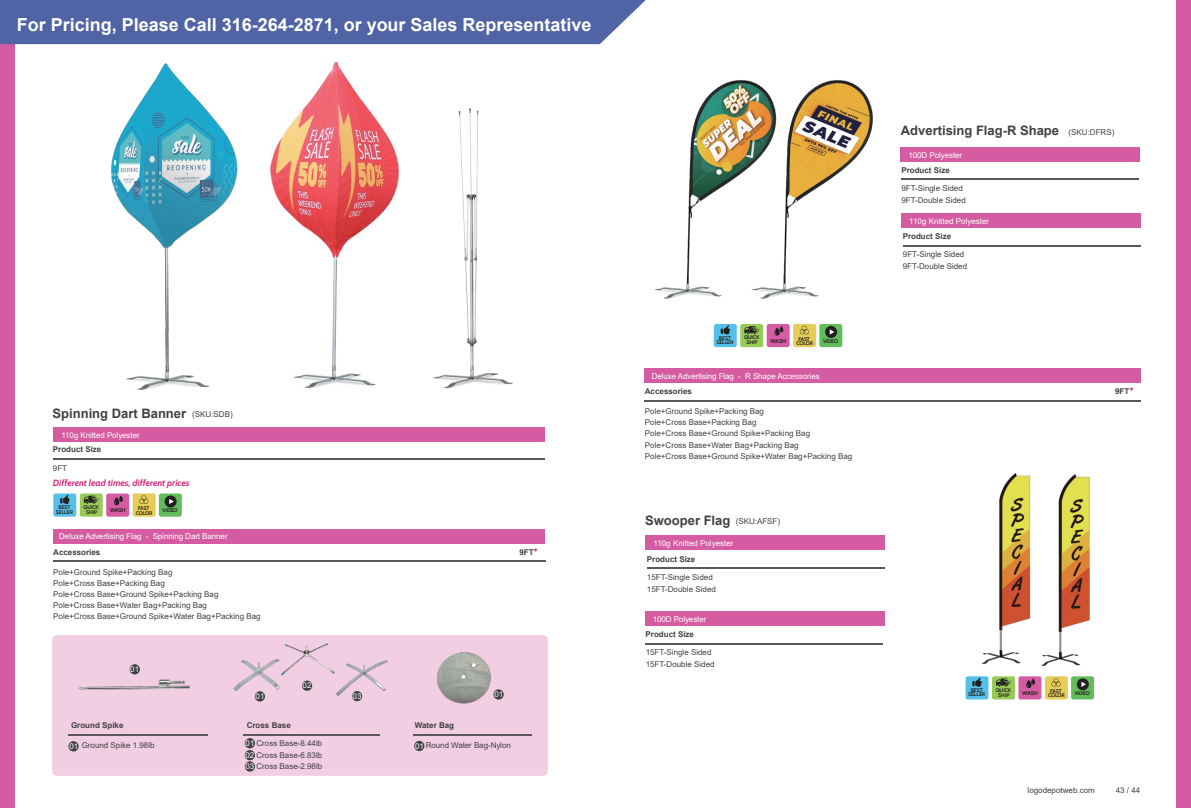
<style>
.page{position:relative;width:1191px;height:808px;background:#fff}
.page>*{position:absolute;margin:0;border:0;box-sizing:border-box;transform-origin:0 0}
.t1{font:700 18px "Arial";color:#fff}
.t2{font:700 13px "Arial";color:#414042}
.t3{font:italic 700 9px "Cabin";color:#d22576}
.t4{font:8px/11.1px "Arial";color:#414042}
.t5{font:8px "Arial";letter-spacing:-.01em;color:#fff}
.t6{font:700 8px "Arial";color:#414042}
.t7{font:8px "Arial";color:#414142}
.t8{font:700 5.6px "Cabin";letter-spacing:-.025em;color:#231f20}
.t9{font:700 5.3px/4.9px "Cabin";letter-spacing:-.025em;color:#231f20;text-align:center}
.s1{font-family:"Cabin";font-style:italic;font-size:9px;color:#d22576}
.s2{color:#fff}
.s3{font-weight:400;font-size:8px}
</style>
<div class="page">
<img style="left:1042px;top:474px;width:48px;height:192px">
<div style="left:1176px;top:0;width:15px;height:808px;background:#d55ca2"></div>
<div style="left:0;top:0;width:14px;height:808px;background:#d55ca2"></div>
<div style="left:900px;top:147px;width:240px;height:14px;background:#d55ca2"></div>
<div style="left:901px;top:214px;width:239px;height:14px;background:#d55ca2"></div>
<hr style="left:901px;top:178px;width:237px;height:2px;background:#5a5858">
<hr style="left:903px;top:245px;width:237px;height:2px;background:#5a5858">
<div style="left:52px;top:635px;width:496px;height:141px;background:#f2cee3;border-radius:5px"></div>
<hr style="left:68px;top:734px;width:140px;height:1px;background:#5a5858">
<hr style="left:243px;top:734px;width:136px;height:1px;background:#5a5858">
<hr style="left:413px;top:734px;width:118px;height:1px;background:#5a5858">
<div style="left:68px;top:741px;width:11px;height:10px;background:#414042;border-radius:50%"></div>
<div style="left:414px;top:741px;width:10px;height:10px;background:#414042;border-radius:50%"></div>
<div style="left:245px;top:738px;width:10px;height:10px;background:#414042;border-radius:50%"></div>
<div style="left:255px;top:691px;width:10px;height:10px;background:#414042;border-radius:50%"></div>
<div style="left:245px;top:750px;width:10px;height:10px;background:#414042;border-radius:50%"></div>
<div style="left:302px;top:680px;width:10px;height:11px;background:#414042;border-radius:50%"></div>
<div style="left:245px;top:761px;width:10px;height:10px;background:#414042;border-radius:50%"></div>
<div style="left:352px;top:691px;width:10px;height:10px;background:#414042;border-radius:50%"></div>
<img style="left:285px;top:643px;width:44px;height:39px">
<img style="left:329px;top:660px;width:59px;height:38px">
<img style="left:233px;top:654px;width:55px;height:41px">
<img style="left:437px;top:652px;width:67px;height:52px">
<img style="left:78px;top:664px;width:112px;height:26px">
<div style="left:644px;top:368px;width:496px;height:14px;background:#d55ca2"></div>
<hr style="left:644px;top:400px;width:496px;height:1px;background:#5a5858">
<div style="left:53px;top:427px;width:492px;height:14px;background:#d55ca2"></div>
<hr style="left:53px;top:458px;width:492px;height:2px;background:#5a5858">
<div style="left:53px;top:529px;width:492px;height:14px;background:#d55ca2"></div>
<hr style="left:53px;top:560px;width:492px;height:2px;background:#5a5858">
<img style="left:270px;top:62px;width:128px;height:326px">
<img style="left:433px;top:108px;width:79px;height:280px">
<img style="left:111px;top:63px;width:127px;height:327px">
<div style="left:645px;top:611px;width:239px;height:15px;background:#d55ca2"></div>
<div style="left:646px;top:536px;width:239px;height:14px;background:#d55ca2"></div>
<hr style="left:645px;top:643px;width:238px;height:1px;background:#5a5858">
<hr style="left:647px;top:567px;width:237px;height:2px;background:#5a5858">
<div style="left:80px;top:493px;width:23px;height:24px;background:#97cb55;border-radius:2px"></div>
<svg style="left:84px;top:496px;width:15px;height:8px"></svg>
<div style="left:106px;top:493px;width:23px;height:24px;background:#d55ca2;border-radius:2px"></div>
<svg style="left:114px;top:496px;width:9px;height:9px"></svg>
<div style="left:133px;top:493px;width:23px;height:24px;background:#e6cd55;border-radius:2px"></div>
<svg style="left:139px;top:495px;width:9px;height:9px"></svg>
<div style="left:53px;top:493px;width:23px;height:24px;background:#55c0e9;border-radius:2px"></div>
<svg style="left:60px;top:494px;width:9px;height:10px"></svg>
<div style="left:159px;top:493px;width:23px;height:24px;background:#61bc5a;border-radius:2px"></div>
<div style="left:165px;top:495px;width:12px;height:12px;background:#231f20;border-radius:50%"></div>
<svg style="left:169px;top:499px;width:5px;height:5px"></svg>
<div style="left:740px;top:324px;width:23px;height:23px;background:#97cb55;border-radius:2px"></div>
<svg style="left:744px;top:326px;width:15px;height:8px"></svg>
<div style="left:766px;top:324px;width:23px;height:23px;background:#d55ca2;border-radius:2px"></div>
<svg style="left:774px;top:326px;width:9px;height:10px"></svg>
<div style="left:793px;top:324px;width:23px;height:23px;background:#e6cd55;border-radius:2px"></div>
<svg style="left:800px;top:326px;width:8px;height:8px"></svg>
<div style="left:714px;top:324px;width:22px;height:23px;background:#55c0e9;border-radius:2px"></div>
<svg style="left:720px;top:325px;width:10px;height:9px"></svg>
<div style="left:819px;top:324px;width:23px;height:23px;background:#61bc5a;border-radius:2px"></div>
<div style="left:825px;top:326px;width:12px;height:12px;background:#231f20;border-radius:50%"></div>
<svg style="left:829px;top:329px;width:5px;height:6px"></svg>
<img style="left:655px;top:80px;width:217px;height:219px">
<div style="left:846px;top:275px;width:30px;height:27px;background:#fff"></div>
<img style="left:982px;top:473px;width:49px;height:192px">
<div style="left:992px;top:676px;width:23px;height:23px;background:#97cb55;border-radius:2px"></div>
<svg style="left:996px;top:678px;width:15px;height:8px"></svg>
<div style="left:1018px;top:676px;width:23px;height:23px;background:#d55ca2;border-radius:2px"></div>
<svg style="left:1026px;top:678px;width:9px;height:10px"></svg>
<div style="left:1045px;top:676px;width:22px;height:23px;background:#e6cd55;border-radius:2px"></div>
<svg style="left:1051px;top:678px;width:9px;height:9px"></svg>
<div style="left:965px;top:676px;width:23px;height:23px;background:#55c0e9;border-radius:2px"></div>
<svg style="left:972px;top:677px;width:9px;height:10px"></svg>
<div style="left:1071px;top:676px;width:23px;height:23px;background:#61bc5a;border-radius:2px"></div>
<div style="left:1076px;top:678px;width:12px;height:12px;background:#231f20;border-radius:50%"></div>
<svg style="left:1081px;top:682px;width:5px;height:5px"></svg>
<div style="left:0;top:0;width:646px;height:44px;background:#4f63a5"></div>
<h1 class="t1" style="left:17px;top:12px;width:576px">For Pricing, Please Call 316-264-2871, or your Sales Representative</h1>
<h2 class="t2" style="left:53px;top:404px;width:135px">Spinning Dart Banner</h2>
<p class="t6" style="left:53px;top:443px;width:50px">Product Size</p>
<p class="t4" style="left:192px;top:408px;width:42px">(SKU:SDB)</p>
<p class="t5" style="left:61px;top:429px;width:80px">110g Knitted Polyester</p>
<p class="t4" style="left:53px;top:462px;width:16px">9FT</p>
<p class="t3" style="left:53px;top:475px;width:138px">Different lead times, different prices</p>
<p class="t9" style="left:84px;top:504px;width:17px">QUICK<br>SHIP</p>
<p class="t8" style="left:110px;top:506px;width:17px">WASH</p>
<p class="t9" style="left:136px;top:506px;width:18px;line-height:4.5px">FAST<br>COLOR</p>
<p class="t9" style="left:56px;top:505px;width:19px;line-height:4.2px">BEST<br>SELLER</p>
<p class="t9" style="left:162px;top:508px;width:17px">VIDEO</p>
<p class="t5" style="left:59px;top:531px;width:170px">Deluxe Advertising Flag - Spinning Dart Banner</p>
<p class="t6" style="left:53px;top:546px;width:49px">Accessories</p>
<p class="t4" style="left:53px;top:566px;width:209px">Pole+Ground Spike+Packing Bag<br>Pole+Cross Base+Packing Bag<br>Pole+Cross Base+Ground Spike+Packing Bag Pole+Cross Base+Water Bag+Packing Bag<br>Pole+Cross Base+Ground Spike+Water Bag+Packing Bag</p>
<p class="t6" style="left:519px;top:546px;width:20px">9FT<span class="s1">*</span></p>
<p class="t5" style="left:130px;top:664px;width:10px">01</p>
<p class="t6" style="left:71px;top:720px;width:54px">Ground Spike</p>
<p class="t4" style="left:82px;top:740px;width:74px">Ground Spike 1.98lb</p>
<p class="t5" style="left:69px;top:741px;width:10px">01</p>
<p class="t5" style="left:256px;top:691px;width:10px">01</p>
<p class="t5" style="left:303px;top:680px;width:10px">02</p>
<p class="t5" style="left:353px;top:690px;width:10px">03</p>
<p class="t5" style="left:494px;top:689px;width:10px">01</p>
<p class="t6" style="left:247px;top:720px;width:46px">Cross Base</p>
<p class="t6" style="left:415px;top:720px;width:41px">Water Bag</p>
<p class="t4" style="left:245px;top:738px;width:78px;text-align:justify"><span class="s2">01</span> Cross Base-8.44lb <span class="s2">02</span> Cross Base-6.83lb <span class="s2">03</span> Cross Base-2.98lb</p>
<p class="t4" style="left:415px;top:740px;width:97px"><span class="s2">01</span> Round Water Bag-Nylon</p>
<p class="t9" style="left:744px;top:335px;width:17px">QUICK<br>SHIP</p>
<p class="t8" style="left:770px;top:336px;width:17px">WASH</p>
<p class="t9" style="left:796px;top:336px;width:18px;line-height:4.5px">FAST<br>COLOR</p>
<p class="t9" style="left:716px;top:335px;width:19px;line-height:4.2px">BEST<br>SELLER</p>
<p class="t9" style="left:823px;top:338px;width:17px">VIDEO</p>
<p class="t5" style="left:652px;top:370px;width:169px">Deluxe Advertising Flag - R Shape Accessories</p>
<p class="t6" style="left:645px;top:386px;width:49px">Accessories</p>
<p class="t4" style="left:645px;top:406px;width:209px">Pole+Ground Spike+Packing Bag<br>Pole+Cross Base+Packing Bag<br>Pole+Cross Base+Ground Spike+Packing Bag Pole+Cross Base+Water Bag+Packing Bag<br>Pole+Cross Base+Ground Spike+Water Bag+Packing Bag</p>
<h2 class="t2" style="left:645px;top:511px;width:136px">Swooper Flag <span class="s3">(SKU:AFSF)</span></h2>
<p class="t5" style="left:653px;top:538px;width:81px">110g Knitted Polyester</p>
<p class="t6" style="left:647px;top:553px;width:50px">Product Size</p>
<p class="t4" style="left:647px;top:570px;width:70px;line-height:12.3px">15FT-Single Sided<br>15FT-Double Sided</p>
<p class="t5" style="left:653px;top:614px;width:55px">100D Polyester</p>
<p class="t6" style="left:645px;top:629px;width:50px">Product Size</p>
<p class="t4" style="left:645px;top:646px;width:70px;line-height:12.3px">15FT-Single Sided<br>15FT-Double Sided</p>
<h2 class="t2" style="left:901px;top:121px;width:215px">Advertising Flag-R Shape <span class="s3">(SKU:DFRS)</span></h2>
<p class="t5" style="left:908px;top:149px;width:55px">100D Polyester</p>
<p class="t6" style="left:901px;top:164px;width:50px">Product Size</p>
<p class="t4" style="left:901px;top:182px;width:66px;line-height:12.1px">9FT-Single Sided<br>9FT-Double Sided</p>
<p class="t6" style="left:902px;top:231px;width:50px">Product Size</p>
<p class="t4" style="left:902px;top:248px;width:66px;line-height:12.1px">9FT-Single Sided<br>9FT-Double Sided</p>
<p class="t5" style="left:909px;top:216px;width:81px">110g Knitted Polyester</p>
<p class="t6" style="left:1115px;top:385px;width:20px">9FT<span class="s1">*</span></p>
<p class="t9" style="left:995px;top:687px;width:17px">QUICK<br>SHIP</p>
<p class="t8" style="left:1022px;top:688px;width:17px">WASH</p>
<p class="t9" style="left:1048px;top:688px;width:18px;line-height:4.5px">FAST<br>COLOR</p>
<p class="t9" style="left:968px;top:688px;width:19px;line-height:4.2px">BEST<br>SELLER</p>
<p class="t9" style="left:1074px;top:691px;width:17px">VIDEO</p>
<p class="t7" style="left:1027px;top:785px;width:69px">logodepotweb.com</p>
<p class="t4" style="left:1115px;top:785px;width:26px">43 / 44</p>
</div>
